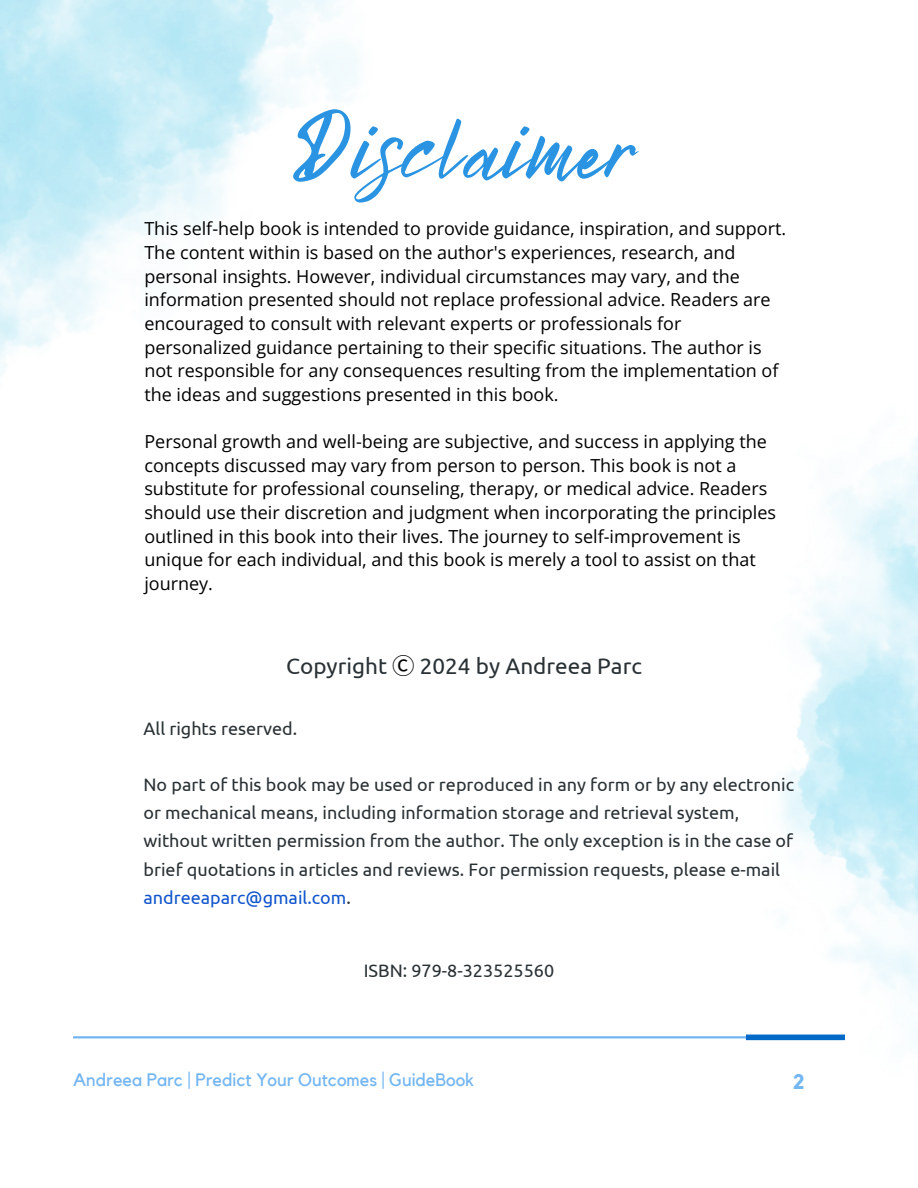
<style>
.page{position:relative;width:918px;height:1188px;background:#fff}
.page>*{position:absolute;margin:0;border:0;box-sizing:border-box;transform-origin:0 0}
.t1{font:96px "Bright Sunshine";color:#2a94e2}
.t2{font:22.5px "Ubuntu";color:#2a3135}
.t3{font:700 21px "Kollektif";color:#73b6f1}
.t4{font:18px/23.7px "Open Sans";color:#000}
.t5{font:18px/28.2px "Ubuntu";color:#2a3135}
.t6{font:18px "Kollektif";color:#73b6f1}
.t7{font:18px "Ubuntu";color:#15c}
.s1{font-family:"Noto Sans CJ Ksc";color:#000}
.s2{color:#2a3135}
</style>
<div class="page">
<hr style="left:73px;top:1036px;width:673px;height:2px;background:#73b6f1">
<div style="left:746px;top:1035px;width:99px;height:5px;background:#0369c6"></div>
<img style="left:752px;top:437px;width:166px;height:604px">
<h2 class="t1" style="left:293px;top:74px;width:345px">Disclaimer</h2>
<h1 class="t4" style="left:144px;top:217px;width:643px">This self-help book is intended to provide guidance, inspiration, and support.<br>The content within is based on the author's experiences, research, and personal insights. However, individual circumstances may vary, and the information presented should not replace professional advice. Readers are encouraged to consult with relevant experts or professionals for</h1>
<p class="t4" style="left:144px;top:335px;width:636px">personalized guidance pertaining to their specific situations. The author is not responsible for any consequences resulting from the implementation of the ideas and suggestions presented in this book.</p>
<p class="t4" style="left:144px;top:429px;width:633px">Personal growth and well-being are subjective, and success in applying the concepts discussed may vary from person to person. This book is not a substitute for professional counseling, therapy, or medical advice. Readers should use their discretion and judgment when incorporating the principles outlined in this book into their lives. The journey to self-improvement is unique for each individual, and this book is merely a tool to assist on that journey.</p>
<p class="t2" style="left:286px;top:653px;width:357px">Copyright <span class="s1">Ⓒ</span> 2024 by Andreea Parc</p>
<p class="t5" style="left:144px;top:714px;width:155px">All rights reserved.</p>
<h3 class="t5" style="left:144px;top:770px;width:652px">No part of this book may be used or reproduced in any form or by any electronic or mechanical means, including information storage and retrieval system, without written permission from the author. The only exception is in the case of brief quotations in articles and reviews. For permission requests, please e-mail</h3>
<p class="t7" style="left:144px;top:887px;width:209px">andreeaparc@gmail.com<span class="s2">.</span></p>
<p class="t5" style="left:364px;top:956px;width:192px">ISBN: 979-8-323525560</p>
<p class="t6" style="left:73px;top:1072px;width:403px">Andreea Parc | Predict Your Outcomes | GuideBook</p>
<p class="t3" style="left:793px;top:1072px;width:13px">2</p>
</div>
